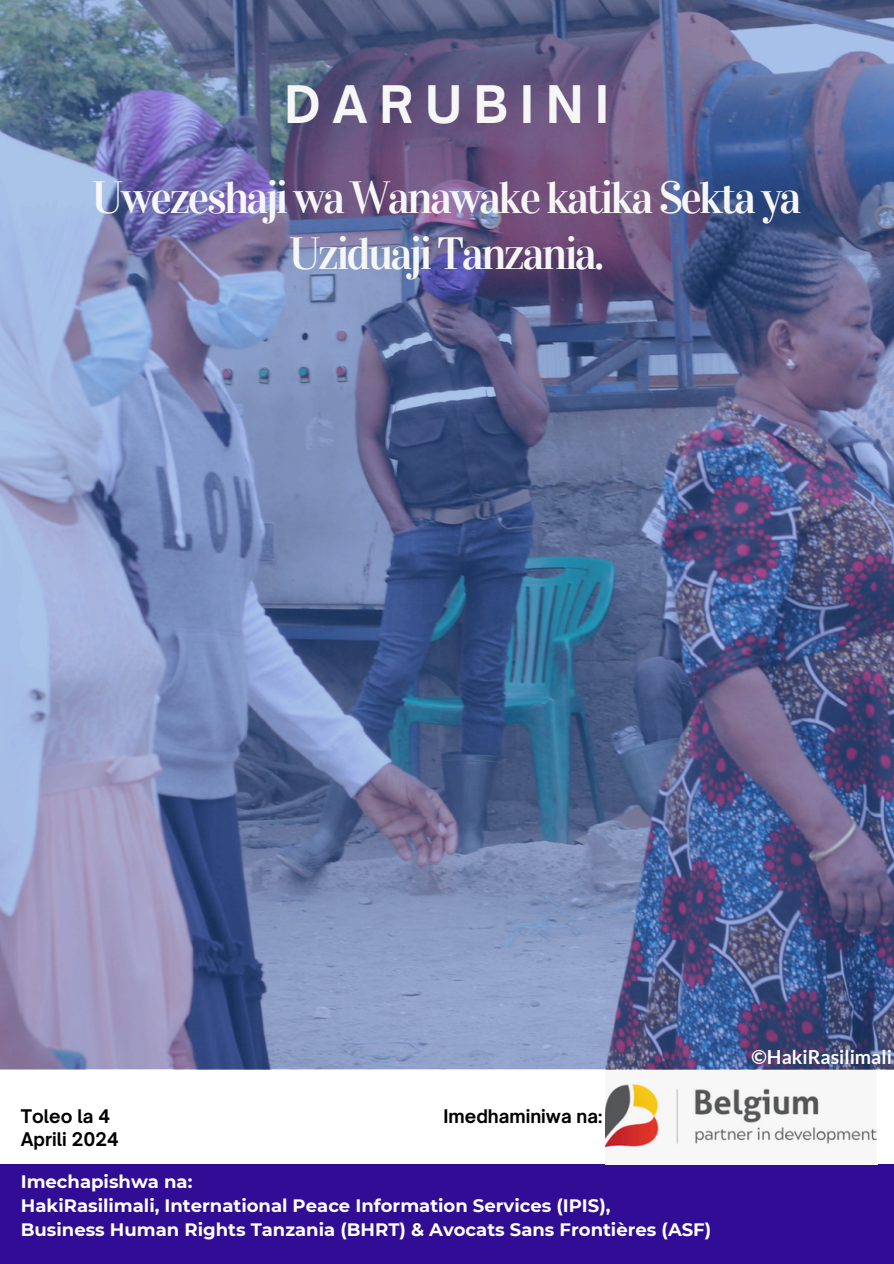
<style>
.page{position:relative;width:894px;height:1264px;background:#fff}
.page>*{position:absolute;margin:0;border:0;box-sizing:border-box;transform-origin:0 0}
.t1{font:700 49.5px "Open Sauce One";letter-spacing:.24em;color:#f6f6f6}
.t2{font:45px/56.2px "Vidaloka";letter-spacing:-.06em;color:#f6f6f6;text-align:center}
.t3{font:700 19.35px "Lato";color:#fefefe}
.t4{font:700 18px "Montserrat";color:#fff}
.t5{font:700 18px "Open Sauce One";color:#000}
</style>
<div class="page">
<div style="left:0;top:1163px;width:893px;height:100px;background:#300d94"></div>
<img style="left:605px;top:1069px;width:272px;height:79px">
<img style="left:0;top:0;width:893px;height:1069px">
<h2 class="t1" style="left:284px;top:73px;width:326px">DARUBINI</h2>
<h1 class="t2" style="left:92px;top:170px;width:711px">Uwezeshaji wa Wanawake katika Sekta ya<br>Uziduaji Tanzania.</h1>
<p class="t5" style="left:21px;top:1105px;width:91px">Toleo la 4</p>
<p class="t5" style="left:21px;top:1127px;width:99px">Aprili 2024</p>
<p class="t5" style="left:443px;top:1105px;width:160px">Imedhaminiwa na:</p>
<p class="t4" style="left:21px;top:1170px;width:173px">Imechapishwa na:</p>
<p class="t4" style="left:21px;top:1194px;width:591px">HakiRasilimali, International Peace Information Services (IPIS),</p>
<p class="t4" style="left:21px;top:1218px;width:691px">Business Human Rights Tanzania (BHRT) &amp; Avocats Sans Frontières (ASF)</p>
<p class="t3" style="left:751px;top:1045px;width:142px">©HakiRasilimali</p>
</div>
